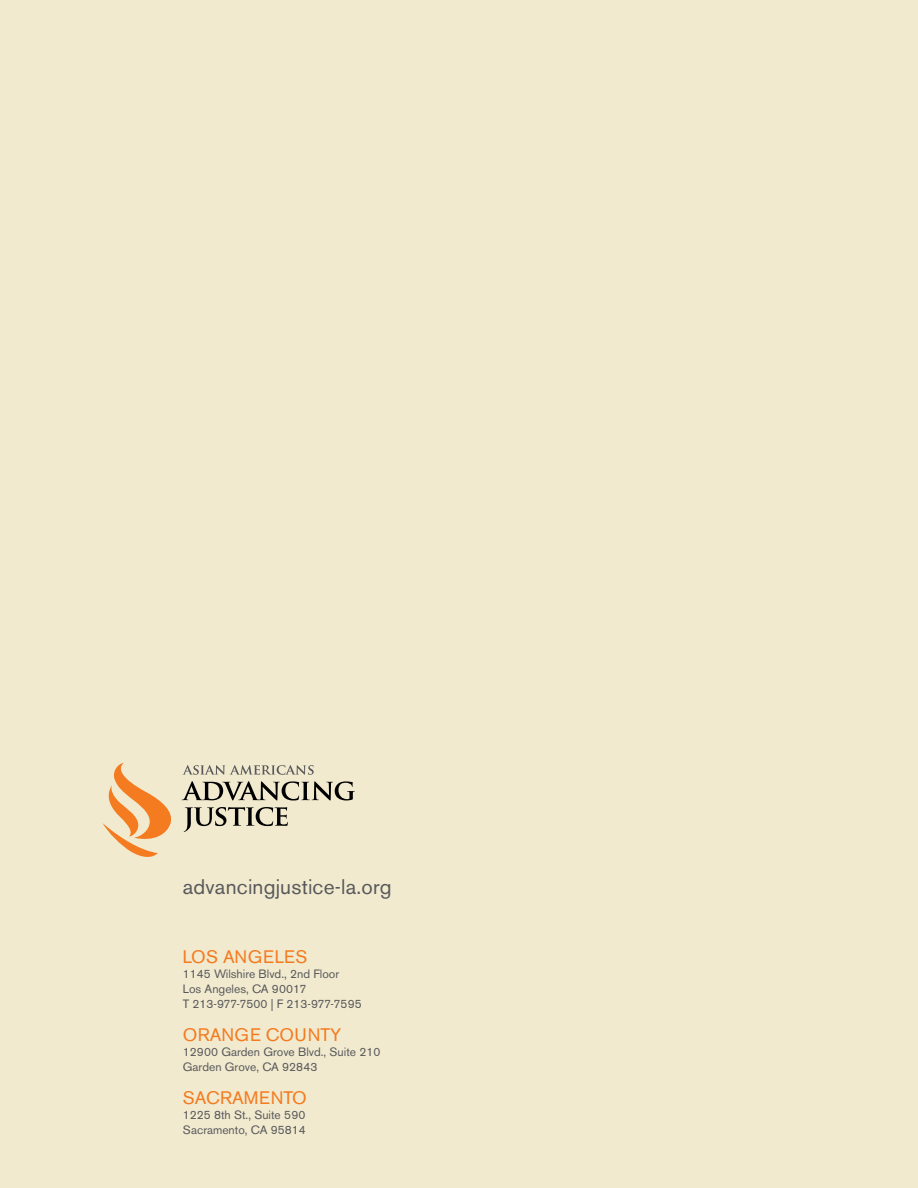
<style>
.page{position:relative;width:918px;height:1188px;background:#f1eacf}
.page>*{position:absolute;margin:0;border:0;box-sizing:border-box;transform-origin:0 0}
.t1{font:21px "Akzidenz Grotesk BE";letter-spacing:.01em;color:#58595b}
.t2{font:18px "Akzidenz Grotesk BE";letter-spacing:.02em;color:#f47b20}
.t3{font:18px "Akzidenz Grotesk BE";color:#f47b20}
.t4{font:12px/15px "Akzidenz Grotesk BE";color:#58595b}
</style>
<div class="page">
<svg style="left:182px;top:781px;width:173px;height:19px"></svg>
<svg style="left:184px;top:807px;width:104px;height:25px"></svg>
<svg style="left:103px;top:763px;width:68px;height:94px"></svg>
<svg style="left:182px;top:765px;width:132px;height:10px"></svg>
<h1 class="t1" style="left:183px;top:874px;width:210px">advancingjustice-la.org</h1>
<h2 class="t2" style="left:183px;top:946px;width:126px">LOS ANGELES</h2>
<p class="t4" style="left:183px;top:967px;width:180px">1145 Wilshire Blvd., 2nd Floor<br>Los Angeles, CA 90017<br>T 213-977-7500 | F 213-977-7595</p>
<h2 class="t2" style="left:183px;top:1024px;width:160px">ORANGE COUNTY</h2>
<p class="t4" style="left:183px;top:1045px;width:199px">12900 Garden Grove Blvd., Suite 210<br>Garden Grove, CA 92843</p>
<h2 class="t3" style="left:183px;top:1087px;width:125px">SACRAMENTO</h2>
<p class="t4" style="left:183px;top:1108px;width:125px">1225 8th St., Suite 590<br>Sacramento, CA 95814</p>
</div>
